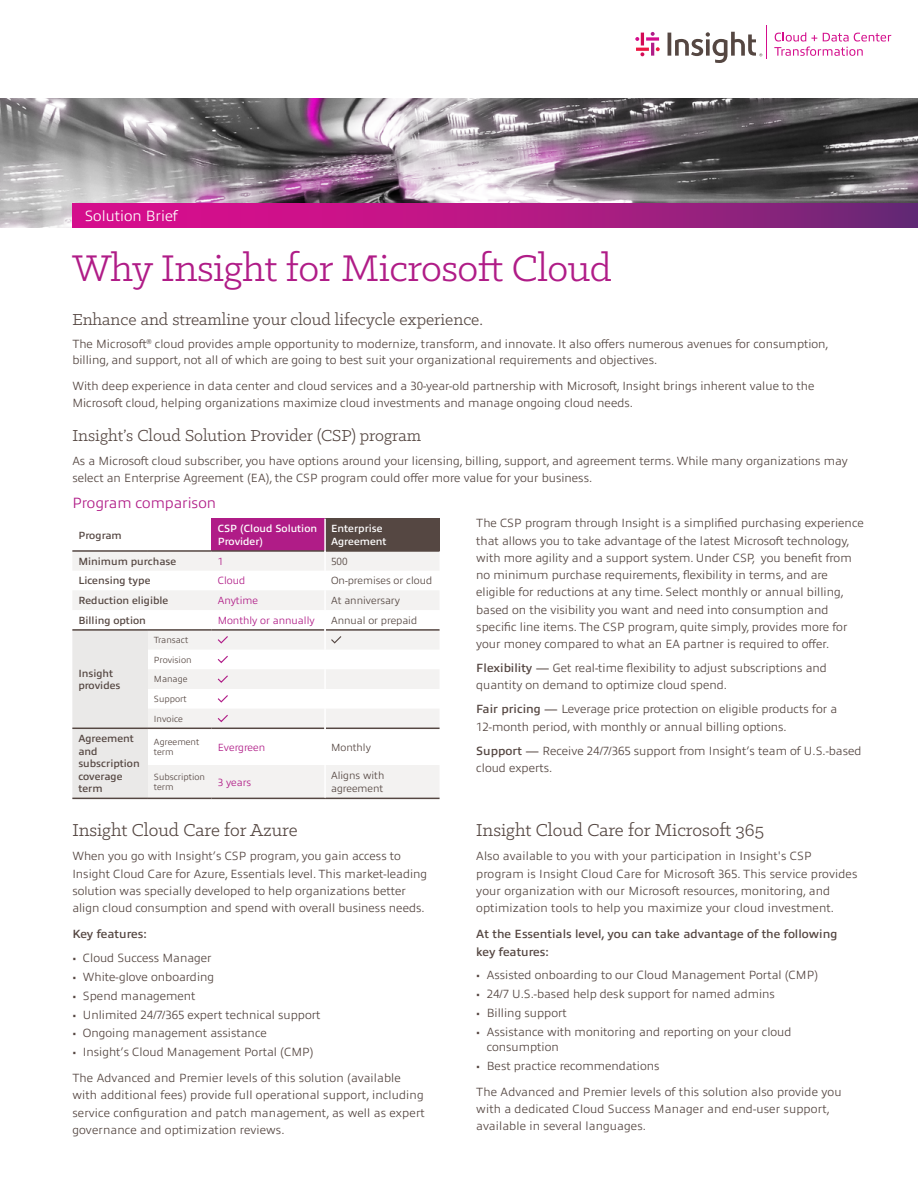
<style>
.page{position:relative;width:918px;height:1188px;background:#fff}
.page>*{position:absolute;margin:0;border:0;box-sizing:border-box;transform-origin:0 0}
.t1{font:42px "Klinic Slab";letter-spacing:-.01em;color:#b01c87}
.t2{font:19.5px "Klinic Slab";color:#554742}
.t3{font:18px "Klinic Slab";color:#554742}
.t4{font:300 15px "Allumi Pro";color:#b01c87}
.t5{font:300 15px "Allumi Pro";color:#fff}
.t6{font:300 12px/17.2px "Allumi Pro";color:#554742}
.t7{font:600 12px/17.2px "Allumi Pro";color:#554742}
.t8{font:600 10.5px/12.6px "Allumi Pro";color:#554742}
.t9{font:300 10.5px/12.6px "Allumi Pro";color:#554742}
.t10{font:600 10.5px/12.6px "Allumi Pro";color:#fff}
.t11{font:300 10.5px "Allumi Pro";color:#b01c87}
.t12{font:300 9px/19.6px "Allumi Pro";color:#554742}
.s1{font-weight:600}
</style>
<div class="page">
<img style="left:0;top:98px;width:918px;height:130px">
<svg style="left:72px;top:203px;width:846px;height:25px"></svg>
<hr style="left:766px;top:25px;width:1px;height:34px;background:#d40e8c">
<svg style="left:774px;top:32px;width:117px;height:24px"></svg>
<svg style="left:635px;top:32px;width:25px;height:24px"></svg>
<svg style="left:668px;top:32px;width:94px;height:31px"></svg>
<div style="left:212px;top:519px;width:113px;height:32px;background:#b01c87"></div>
<div style="left:325px;top:519px;width:115px;height:32px;background:#554742"></div>
<svg style="left:73px;top:552px;width:367px;height:246px;fill:#f3f2f1"></svg>
<div style="left:72px;top:631px;width:76px;height:167px;background:#eae9e8"></div>
<hr style="left:72px;top:629px;width:76px;height:2px;background:#554742">
<hr style="left:148px;top:629px;width:64px;height:2px;background:#554742">
<hr style="left:212px;top:629px;width:112px;height:2px;background:#554742">
<hr style="left:326px;top:629px;width:114px;height:2px;background:#554742">
<hr style="left:72px;top:728px;width:76px;height:1px;background:#554742">
<hr style="left:72px;top:798px;width:76px;height:1px;background:#554742">
<hr style="left:148px;top:728px;width:64px;height:1px;background:#554742">
<hr style="left:212px;top:728px;width:112px;height:1px;background:#554742">
<hr style="left:326px;top:728px;width:114px;height:1px;background:#554742">
<hr style="left:148px;top:798px;width:64px;height:1px;background:#554742">
<hr style="left:212px;top:798px;width:113px;height:1px;background:#554742">
<hr style="left:325px;top:798px;width:115px;height:1px;background:#554742">
<hr style="left:72px;top:550px;width:76px;height:2px;background:#554742">
<hr style="left:148px;top:550px;width:64px;height:2px;background:#554742">
<hr style="left:212px;top:550px;width:112px;height:2px;background:#554742">
<hr style="left:326px;top:550px;width:114px;height:2px;background:#554742">
<hr style="left:324px;top:519px;width:2px;height:32px;background:#fff">
<hr style="left:324px;top:551px;width:2px;height:20px;background:#fff">
<svg style="left:324px;top:571px;width:2px;height:19px"></svg>
<hr style="left:324px;top:590px;width:2px;height:20px;background:#fff">
<hr style="left:324px;top:610px;width:2px;height:20px;background:#fff">
<hr style="left:324px;top:630px;width:2px;height:20px;background:#fff">
<svg style="left:324px;top:650px;width:2px;height:19px"></svg>
<hr style="left:324px;top:669px;width:2px;height:20px;background:#fff">
<hr style="left:324px;top:689px;width:2px;height:20px;background:#fff">
<svg style="left:324px;top:709px;width:2px;height:19px"></svg>
<hr style="left:324px;top:728px;width:2px;height:37px;background:#fff">
<hr style="left:324px;top:765px;width:2px;height:33px;background:#fff">
<svg style="left:216px;top:635px;width:13px;height:9px"></svg>
<svg style="left:330px;top:635px;width:13px;height:9px"></svg>
<svg style="left:216px;top:655px;width:13px;height:9px"></svg>
<svg style="left:216px;top:674px;width:13px;height:10px"></svg>
<svg style="left:216px;top:694px;width:13px;height:9px"></svg>
<svg style="left:216px;top:714px;width:13px;height:9px"></svg>
<p class="t5" style="left:85px;top:205px;width:95px">Solution Brief</p>
<h1 class="t1" style="left:72px;top:242px;width:541px">Why Insight for Microsoft Cloud</h1>
<h3 class="t3" style="left:72px;top:308px;width:412px">Enhance and streamline your cloud lifecycle experience.</h3>
<p class="t6" style="left:72px;top:335px;width:758px;line-height:16.5px">The Microsoft<sup>®</sup> cloud provides ample opportunity to modernize, transform, and innovate. It also offers numerous avenues for consumption, billing, and support, not all of which are going to best suit your organizational requirements and objectives.</p>
<p class="t6" style="left:72px;top:376px;width:744px">With deep experience in data center and cloud services and a 30-year-old partnership with Microsoft, Insight brings inherent value to the<br>Microsoft cloud, helping organizations maximize cloud investments and manage ongoing cloud needs.</p>
<h3 class="t3" style="left:72px;top:424px;width:350px">Insight’s Cloud Solution Provider (CSP) program</h3>
<p class="t6" style="left:72px;top:451px;width:777px">As a Microsoft cloud subscriber, you have options around your licensing, billing, support, and agreement terms. While many organizations may select an Enterprise Agreement (EA), the CSP program could offer more value for your business.</p>
<p class="t4" style="left:72px;top:492px;width:145px">Program comparison</p>
<p class="t6" style="left:476px;top:514px;width:389px">The CSP program through Insight is a simplified purchasing experience that allows you to take advantage of the latest Microsoft technology, with more agility and a support system. Under CSP, you benefit from no minimum purchase requirements, flexibility in terms, and are eligible for reductions at any time. Select monthly or annual billing, based on the visibility you want and need into consumption and specific line items. The CSP program, quite simply, provides more for your money compared to what an EA partner is required to offer.</p>
<p class="t6" style="left:476px;top:658px;width:352px"><span class="s1">Flexibility —</span> Get real-time flexibility to adjust subscriptions and quantity on demand to optimize cloud spend.</p>
<p class="t6" style="left:476px;top:700px;width:362px"><span class="s1">Fair pricing —</span> Leverage price protection on eligible products for a<br>12-month period, with monthly or annual billing options.</p>
<p class="t6" style="left:476px;top:741px;width:387px"><span class="s1">Support —</span> Receive 24/7/365 support from Insight’s team of U.S.-based cloud experts.</p>
<p class="t8" style="left:78px;top:528px;width:45px">Program</p>
<p class="t10" style="left:218px;top:522px;width:101px">CSP (Cloud Solution<br>Provider)</p>
<p class="t10" style="left:331px;top:522px;width:57px">Enterprise<br>Agreement</p>
<p class="t8" style="left:78px;top:554px;width:99px">Minimum purchase</p>
<p class="t11" style="left:218px;top:553px;width:7px">1</p>
<p class="t9" style="left:331px;top:554px;width:18px">500</p>
<p class="t8" style="left:78px;top:574px;width:74px">Licensing type</p>
<p class="t11" style="left:218px;top:573px;width:29px">Cloud</p>
<p class="t9" style="left:331px;top:574px;width:103px">On-premises or cloud</p>
<p class="t8" style="left:78px;top:593px;width:91px">Reduction eligible</p>
<p class="t11" style="left:218px;top:593px;width:42px">Anytime</p>
<p class="t9" style="left:331px;top:593px;width:71px">At anniversary</p>
<p class="t8" style="left:78px;top:613px;width:69px">Billing option</p>
<p class="t11" style="left:218px;top:613px;width:98px">Monthly or annually</p>
<p class="t9" style="left:331px;top:613px;width:88px">Annual or prepaid</p>
<p class="t12" style="left:154px;top:629px;width:39px">Transact<br>Provision<br>Manage<br>Support<br>Invoice</p>
<p class="t8" style="left:78px;top:666px;width:44px">Insight provides</p>
<p class="t8" style="left:78px;top:731px;width:63px">Agreement and subscription coverage term</p>
<p class="t12" style="left:154px;top:735px;width:47px;line-height:10.8px">Agreement term</p>
<p class="t11" style="left:218px;top:739px;width:49px">Evergreen</p>
<p class="t9" style="left:331px;top:740px;width:41px">Monthly</p>
<p class="t12" style="left:154px;top:770px;width:53px;line-height:10.8px">Subscription term</p>
<p class="t11" style="left:218px;top:774px;width:35px">3 years</p>
<p class="t9" style="left:331px;top:769px;width:55px">Aligns with agreement</p>
<h2 class="t2" style="left:72px;top:818px;width:227px">Insight Cloud Care for Azure</h2>
<p class="t6" style="left:72px;top:847px;width:356px">When you go with Insight’s CSP program, you gain access to Insight Cloud Care for Azure, Essentials level. This market-leading solution was specially developed to help organizations better align cloud consumption and spend with overall business needs.</p>
<p class="t7" style="left:72px;top:925px;width:76px">Key features:</p>
<p class="t6" style="left:72px;top:948px;width:141px">• Cloud Success Manager</p>
<p class="t6" style="left:72px;top:967px;width:143px">• White-glove onboarding</p>
<p class="t6" style="left:72px;top:986px;width:125px">• Spend management</p>
<p class="t6" style="left:72px;top:1005px;width:250px">• Unlimited 24/7/365 expert technical support</p>
<p class="t6" style="left:72px;top:1024px;width:196px">• Ongoing management assistance</p>
<p class="t6" style="left:72px;top:1038px;width:330px;line-height:26.1px">• Insight’s Cloud Management Portal (CMP)<br>The Advanced and Premier levels of this solution (available</p>
<p class="t6" style="left:72px;top:1086px;width:354px;text-align:justify">with additional fees) provide full operational support, including service configuration and patch management, as well as expert governance and optimization reviews.</p>
<h2 class="t2" style="left:476px;top:818px;width:289px">Insight Cloud Care for Microsoft 365</h2>
<p class="t6" style="left:476px;top:847px;width:383px">Also available to you with your participation in Insight's CSP program is Insight Cloud Care for Microsoft 365. This service provides your organization with our Microsoft resources, monitoring, and optimization tools to help you maximize your cloud investment.</p>
<p class="t7" style="left:476px;top:925px;width:363px">At the Essentials level, you can take advantage of the following key features:</p>
<p class="t6" style="left:476px;top:966px;width:343px">• Assisted onboarding to our Cloud Management Portal (CMP)</p>
<p class="t6" style="left:476px;top:984px;width:300px">• 24/7 U.S.-based help desk support for named admins</p>
<p class="t6" style="left:476px;top:1003px;width:92px">• Billing support</p>
<p class="t6" style="left:487px;top:1023px;width:306px;line-height:15px;text-indent:-10px">• Assistance with monitoring and reporting on your cloud consumption</p>
<p class="t6" style="left:476px;top:1051px;width:367px;line-height:26.1px">• Best practice recommendations<br>The Advanced and Premier levels of this solution also provide you</p>
<p class="t6" style="left:476px;top:1099px;width:355px">with a dedicated Cloud Success Manager and end-user support, available in several languages.</p>
</div>
